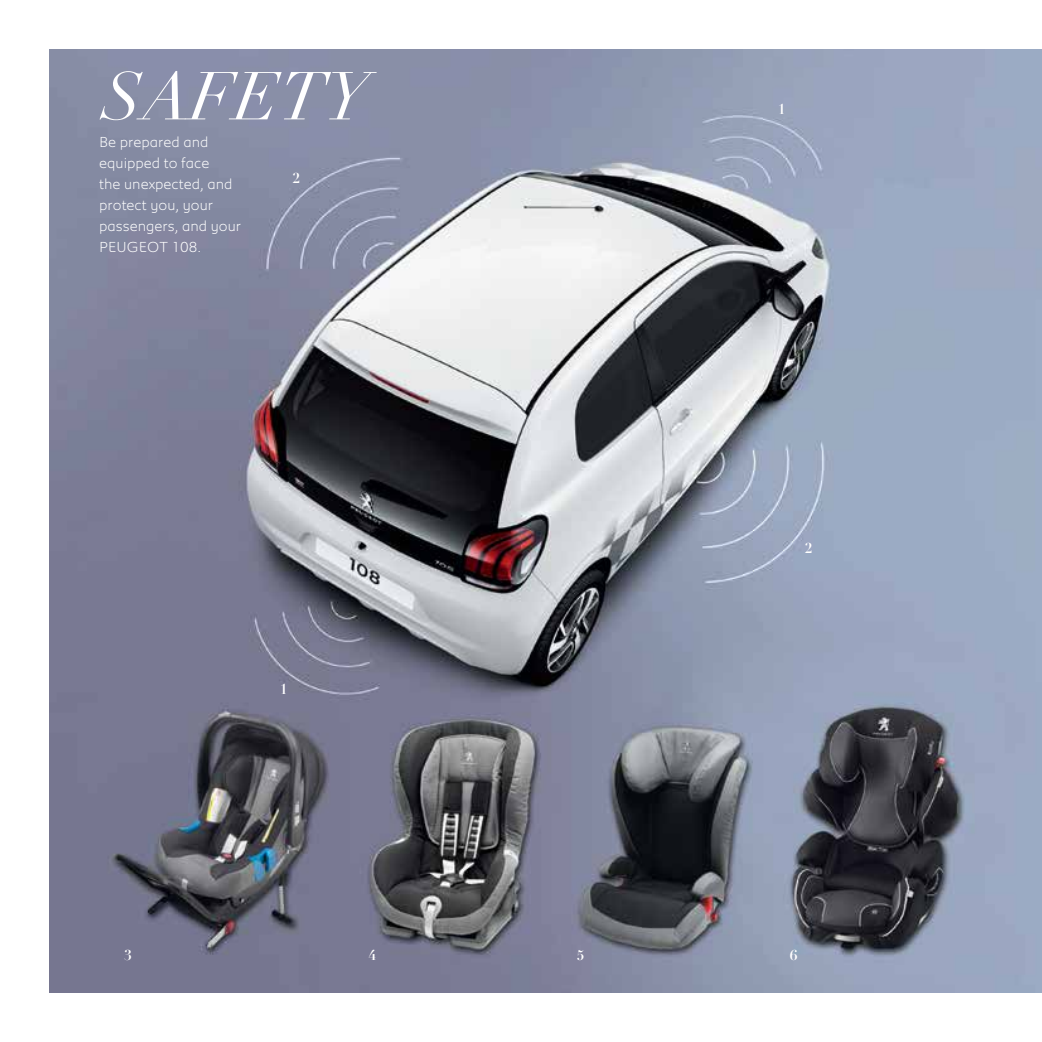
<style>
.page{position:relative;width:1042px;height:1042px;background:#fff}
.page>*{position:absolute;margin:0;border:0;box-sizing:border-box;transform-origin:0 0}
.t1{font:italic 66.5px "Didot";color:#fff}
.t2{font:300 14.88px/21px "Peugeot";color:#fff}
.t3{font:700 14px "Didot";color:#fff}
</style>
<div class="page">
<img style="left:50px;top:50px;width:992px;height:942px">
<h1 class="t1" style="left:103px;top:55px;width:268px">SAFETY</h1>
<p class="t2" style="left:99px;top:131px;width:143px">Be prepared and equipped to face<br>the unexpected, and protect you, your passengers, and your<br>PEUGEOT 108.</p>
<p class="t3" style="left:292px;top:169px;width:9px">2</p>
<p class="t3" style="left:778px;top:100px;width:9px">1</p>
<p class="t3" style="left:124px;top:946px;width:9px">3</p>
<p class="t3" style="left:280px;top:680px;width:9px">1</p>
<p class="t3" style="left:805px;top:540px;width:9px">2</p>
<p class="t3" style="left:369px;top:946px;width:9px">4</p>
<p class="t3" style="left:577px;top:946px;width:9px">5</p>
<p class="t3" style="left:790px;top:946px;width:9px">6</p>
</div>
